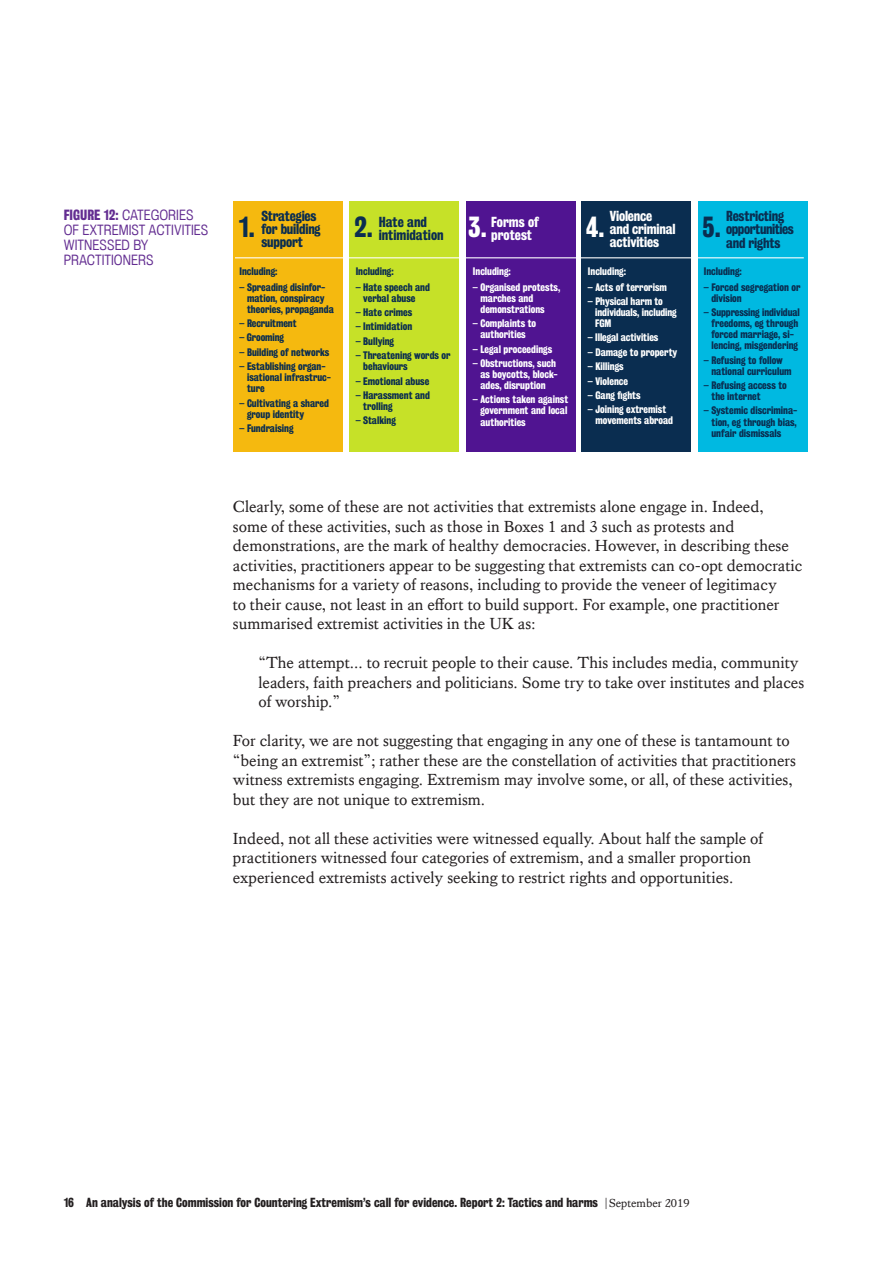
<style>
.page{position:relative;width:893px;height:1263px;background:#fff}
.page>*{position:absolute;margin:0;border:0;box-sizing:border-box;transform-origin:0 0}
.t1{font:26.55px "Kings Bureau Grot Three Seven";color:#0a2d50}
.t2{font:26.55px "Kings Bureau Grot Three Seven";color:#fff}
.Body_Copy{font:16.5px/19.5px "Kings Caslon Text";color:#231f20}
.Figure_-_H1{font:13.5px/15px "Kings Bureau Grot Five One";color:#632d91}
.t3{font:13.2px/13.2px "Kings Bureau Grot Three Seven";letter-spacing:-.015em;color:#0a2d50}
.t4{font:13.2px/13.2px "Kings Bureau Grot Three Seven";letter-spacing:-.015em;color:#fff}
.t5{font:12px "Kings Bureau Grot Three Seven";color:#231f20}
.t6{font:9.9px/11.1px "Kings Bureau Grot Three Seven";color:#0a2d50}
.t7{font:9.9px/11.1px "Kings Bureau Grot Three Seven";color:#fff}
.s1{font-family:"Kings Bureau Grot Three Seven"}
.s2{font-size:26.55px}
.s3{font-family:"Kings Caslon Text"}
</style>
<div class="page">
<div style="left:466px;top:201px;width:110px;height:251px;background:#501491"></div>
<div style="left:349px;top:201px;width:110px;height:251px;background:#c6e128"></div>
<div style="left:698px;top:201px;width:109px;height:251px;background:#00b9e1"></div>
<div style="left:233px;top:201px;width:110px;height:251px;background:#f5b90f"></div>
<div style="left:581px;top:201px;width:110px;height:251px;background:#0a2d50"></div>
<hr style="left:235px;top:257px;width:569px;height:1px;background:#fff">
<p class="Figure_-_H1" style="left:64px;top:207px;width:146px"><span class="s1">FIGURE 12:</span> CATEGORIES<br>OF EXTREMIST ACTIVITIES<br>WITNESSED BY<br>PRACTITIONERS</p>
<p class="t1" style="left:239px;top:212px;width:17px">1.</p>
<p class="t3" style="left:261px;top:209px;width:61px">Strategies for building support</p>
<p class="t6" style="left:239px;top:266px;width:40px">Including:</p>
<p class="t6" style="left:247px;top:281px;width:88px;text-indent:-8px">– Spreading disinfor&shy;mation, conspiracy theories, propaganda</p>
<p class="t6" style="left:239px;top:318px;width:59px">– Recruitment</p>
<p class="t6" style="left:239px;top:332px;width:46px">– Grooming</p>
<p class="t6" style="left:239px;top:346px;width:91px">– Building of networks</p>
<p class="t6" style="left:247px;top:361px;width:86px;text-indent:-8px">– Establishing organ&shy;isational infrastruc&shy;ture</p>
<p class="t6" style="left:247px;top:397px;width:83px;text-indent:-8px">– Cultivating a shared group identity</p>
<p class="t6" style="left:239px;top:423px;width:56px">– Fundraising</p>
<p class="t3" style="left:379px;top:215px;width:66px">Hate and intimidation</p>
<p class="t6" style="left:356px;top:266px;width:40px">Including:</p>
<p class="t6" style="left:363px;top:281px;width:68px;text-indent:-8px">– Hate speech and verbal abuse</p>
<p class="t6" style="left:356px;top:307px;width:58px">– Hate crimes</p>
<p class="t6" style="left:356px;top:321px;width:58px">– Intimidation</p>
<p class="t6" style="left:356px;top:335px;width:40px">– Bullying</p>
<p class="t6" style="left:363px;top:350px;width:89px;text-indent:-8px">– Threatening words or behaviours</p>
<p class="t6" style="left:356px;top:375px;width:75px">– Emotional abuse</p>
<p class="t6" style="left:363px;top:390px;width:68px;text-indent:-8px">– Harassment and trolling</p>
<p class="t6" style="left:356px;top:415px;width:42px">– Stalking</p>
<p class="t1" style="left:354px;top:212px;width:20px">2.</p>
<p class="t4" style="left:468px;top:215px;width:72px"><span class="s2">3.</span> Forms of</p>
<p class="t4" style="left:491px;top:228px;width:42px">protest</p>
<p class="t7" style="left:473px;top:266px;width:40px">Including:</p>
<p class="t7" style="left:480px;top:281px;width:81px;text-indent:-8px">– Organised protests, marches and demonstrations</p>
<p class="t7" style="left:473px;top:318px;width:65px;text-align:center">– Complaints to authorities</p>
<p class="t7" style="left:473px;top:343px;width:81px">– Legal proceedings</p>
<p class="t7" style="left:480px;top:358px;width:79px;text-indent:-8px">– Obstructions, such as boycotts, block&shy;ades, disruption</p>
<p class="t7" style="left:480px;top:394px;width:89px;text-align:justify;text-indent:-8px">– Actions taken against government and local authorities</p>
<p class="t2" style="left:586px;top:212px;width:20px">4.</p>
<p class="t4" style="left:610px;top:209px;width:67px">Violence<br>and criminal activities</p>
<p class="t7" style="left:588px;top:266px;width:40px">Including:</p>
<p class="t7" style="left:588px;top:281px;width:80px">– Acts of terrorism</p>
<p class="t7" style="left:595px;top:296px;width:83px;text-indent:-7px">– Physical harm to individuals, including<br>FGM</p>
<p class="t7" style="left:588px;top:332px;width:72px">– Illegal activities</p>
<p class="t7" style="left:588px;top:346px;width:91px">– Damage to property</p>
<p class="t7" style="left:588px;top:361px;width:37px">– Killings</p>
<p class="t7" style="left:588px;top:375px;width:42px">– Violence</p>
<p class="t7" style="left:588px;top:390px;width:54px">– Gang fights</p>
<p class="t7" style="left:595px;top:404px;width:79px;text-indent:-8px">– Joining extremist movements abroad</p>
<p class="t1" style="left:703px;top:212px;width:20px">5.</p>
<p class="t3" style="left:726px;top:209px;width:69px">Restricting opportunities and rights</p>
<p class="t6" style="left:704px;top:266px;width:40px">Including:</p>
<p class="t6" style="left:711px;top:281px;width:90px;text-indent:-8px">– Forced segregation or division</p>
<p class="t6" style="left:711px;top:307px;width:90px;text-indent:-8px">– Suppressing individual freedoms, eg through forced marriage, si&shy;lencing, misgendering</p>
<p class="t6" style="left:711px;top:354px;width:82px;text-indent:-8px">– Refusing to follow national curriculum</p>
<p class="t6" style="left:711px;top:380px;width:77px;text-indent:-8px">– Refusing access to the internet</p>
<p class="t6" style="left:711px;top:405px;width:88px;text-align:justify;text-indent:-8px">– Systemic discrimina&shy;tion, eg through bias, unfair dismissals</p>
<p class="Body_Copy" style="left:233px;top:497px;width:571px">Clearly, some of these are not activities that extremists alone engage in. Indeed, some of these activities, such as those in Boxes 1 and 3 such as protests and demonstrations, are the mark of healthy democracies. However, in describing these activities, practitioners appear to be suggesting that extremists can co-opt democratic mechanisms for a variety of reasons, including to provide the veneer of legitimacy<br>to their cause, not least in an effort to build support. For example, one practitioner summarised extremist activities in the UK as:</p>
<p class="Body_Copy" style="left:258px;top:653px;width:547px">“The attempt... to recruit people to their cause. This includes media, community leaders, faith preachers and politicians. Some try to take over institutes and places of worship.”</p>
<p class="Body_Copy" style="left:233px;top:731px;width:565px">For clarity, we are not suggesting that engaging in any one of these is tantamount to “being an extremist”; rather these are the constellation of activities that practitioners witness extremists engaging. Extremism may involve some, or all, of these activities, but they are not unique to extremism.</p>
<p class="Body_Copy" style="left:233px;top:828px;width:532px">Indeed, not all these activities were witnessed equally. About half the sample of practitioners witnessed four categories of extremism, and a smaller proportion experienced extremists actively seeking to restrict rights and opportunities.</p>
<p class="t5" style="left:64px;top:1196px;width:627px">16 An analysis of the Commission for Countering Extremism’s call for evidence. Report 2: Tactics and harms <span class="s3">|September 2019</span></p>
</div>
